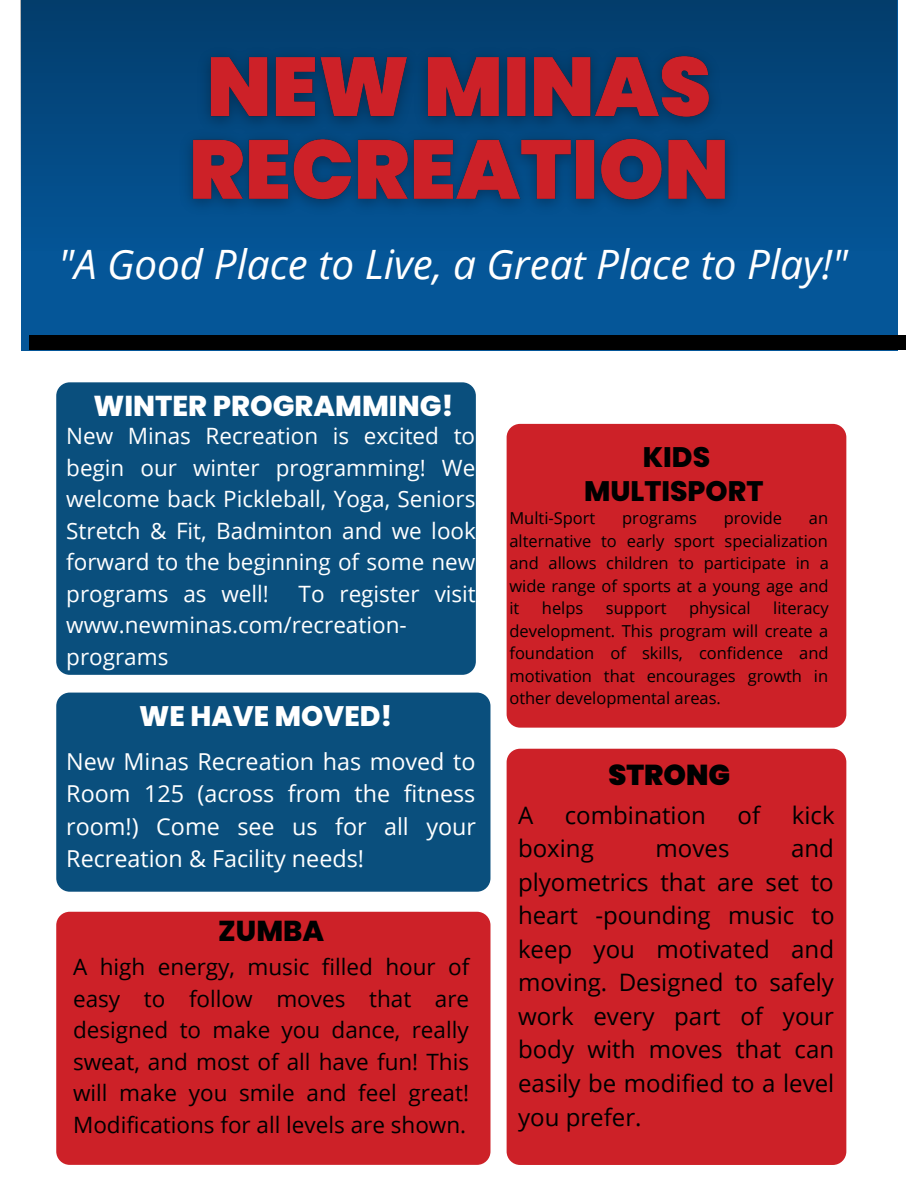
<style>
.page{position:relative;width:918px;height:1188px;background:#fff}
.page>*{position:absolute;margin:0;border:0;box-sizing:border-box;transform-origin:0 0}
.t1{font:italic 40.5px "Open Sans";color:#fff}
.t2{font:800 28.8px "Poppins";color:#fff}
.t3{font:900 28.8px "Poppins";color:#000}
.t4{font:800 28.8px "Poppins";color:#000}
.t5{font:800 28.2px/33.9px "Poppins";color:#000;text-align:center}
.t6{font:800 28.2px "Poppins";color:#fff}
.t7{font:24px/33.5px "Open Sans";color:#000;text-align:justify}
.t8{font:23.4px/32.7px "Open Sans";color:#fff;text-align:justify}
.t9{font:22.5px/31.5px "Open Sans";color:#fff;text-align:justify}
.t10{font:22.5px/31.5px "Open Sans";color:#000;text-align:justify}
.t11{font:16.5px/22.5px "Open Sans";color:#000;text-align:justify}
</style>
<div class="page">
<div style="left:21px;top:0;width:876px;height:351px;background:#055698"></div>
<div style="left:56px;top:382px;width:420px;height:293px;background:#0a4f7d;border-radius:13px"></div>
<div style="left:56px;top:693px;width:434px;height:199px;background:#0a4f7d;border-radius:13px"></div>
<div style="left:507px;top:749px;width:339px;height:416px;background:#cd2128;border-radius:13px"></div>
<div style="left:56px;top:912px;width:434px;height:253px;background:#cd2128;border-radius:13px"></div>
<div style="left:21px;top:0;width:876px;height:251px;background:linear-gradient(to bottom,#033d6b,#045597)"></div>
<div style="left:30px;top:335px;width:876px;height:15px;background:#000"></div>
<img style="left:168px;top:10px;width:582px;height:241px">
<div style="left:507px;top:424px;width:339px;height:304px;background:#cd2128;border-radius:13px"></div>
<h1 class="t1" style="left:59px;top:236px;width:791px">"A Good Place to Live, a Great Place to Play!"</h1>
<h2 class="t2" style="left:93px;top:386px;width:362px">WINTER PROGRAMMING!</h2>
<h3 class="t9" style="left:66px;top:420px;width:411px">New Minas Recreation is excited to begin our winter programming! We welcome back Pickleball, Yoga, Seniors Stretch &amp; Fit, Badminton and we look forward to the beginning of some new programs as well!</h3>
<h3 class="t9" style="left:66px;top:577px;width:411px;text-align:left;text-indent:232px">To register visit www.newminas.com/recreation&shy;programs</h3>
<h3 class="t6" style="left:139px;top:696px;width:255px">WE HAVE MOVED!</h3>
<h3 class="t8" style="left:66px;top:744px;width:411px">New Minas Recreation has moved to Room 125 (across from the fitness room!) Come see us for all your Recreation &amp; Facility needs!</h3>
<h2 class="t4" style="left:218px;top:910px;width:107px">ZUMBA</h2>
<h3 class="t10" style="left:73px;top:951px;width:398px">A high energy, music filled hour of easy to follow moves that are designed to make you dance, really sweat, and most of all have fun! This will make you smile and feel great!<br>Modifications for all levels are shown.</h3>
<h3 class="t5" style="left:584px;top:440px;width:181px">KIDS<br>MULTISPORT</h3>
<p class="t11" style="left:509px;top:507px;width:87px">Multi-Sport</p>
<p class="t11" style="left:622px;top:507px;width:76px">programs</p>
<p class="t11" style="left:724px;top:507px;width:60px">provide</p>
<p class="t11" style="left:509px;top:507px;width:321px;text-indent:299px">an alternative to early sport specialization and allows children to participate in a wide range of sports at a young age and it</p>
<p class="t11" style="left:509px;top:597px;width:321px;text-indent:264px">literacy development. This program will create a foundation of skills, confidence and motivation that encourages growth in other developmental areas.</p>
<p class="t11" style="left:542px;top:597px;width:43px">helps</p>
<p class="t11" style="left:606px;top:597px;width:62px">support</p>
<p class="t11" style="left:689px;top:597px;width:63px">physical</p>
<h2 class="t3" style="left:608px;top:755px;width:123px">STRONG</h2>
<h3 class="t7" style="left:518px;top:798px;width:17px">A</h3>
<h3 class="t7" style="left:565px;top:798px;width:143px">combination</h3>
<h3 class="t7" style="left:738px;top:798px;width:24px">of</h3>
<h3 class="t7" style="left:792px;top:798px;width:44px">kick</h3>
<h3 class="t7" style="left:518px;top:831px;width:77px">boxing</h3>
<h3 class="t7" style="left:656px;top:831px;width:75px">moves</h3>
<h3 class="t7" style="left:518px;top:831px;width:318px;text-indent:273px">and plyometrics that are set to heart -pounding music to keep you motivated and moving. Designed to safely work every part of your body with moves that can easily be modified to a level you prefer.</h3>
</div>
